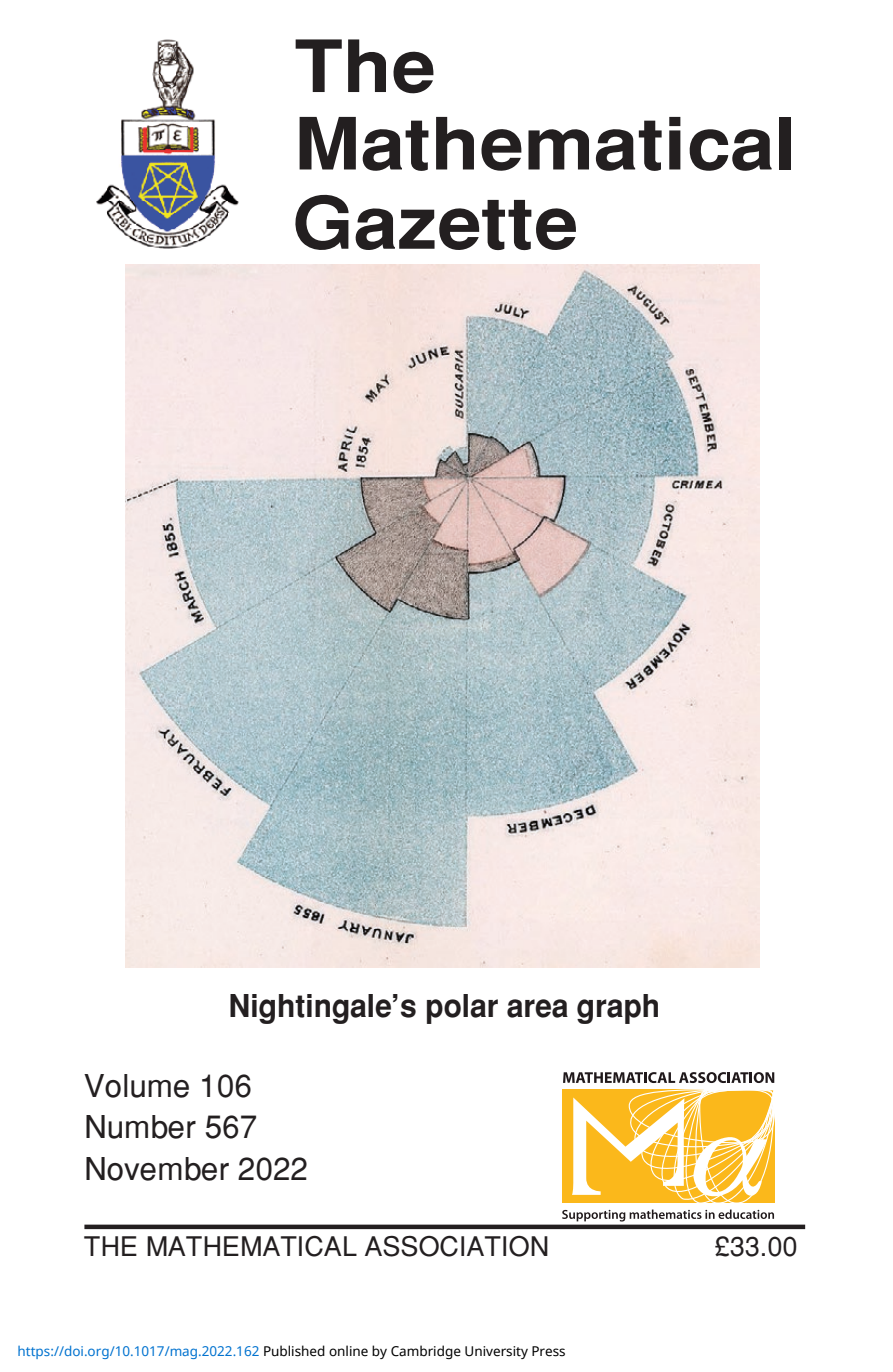
<style>
.page{position:relative;width:893px;height:1372px;background:#fff}
.page>*{position:absolute;margin:0;border:0;box-sizing:border-box;transform-origin:0 0}
.t1{font:700 72px/78.3px "Homerton";color:#231f20;scale:1.1 1}
.t2{font:500 31.5px/41.4px "Homerton";color:#231f20}
.t3{font:700 31.5px "Homerton";color:#231f20;scale:.95 1}
.t4{font:500 27px "Homerton";color:#231f20}
.t5{font:13.5px "Noto Sans";color:#000}
.s1{color:#0172cf}
</style>
<div class="page">
<img style="left:96px;top:39px;width:143px;height:210px">
<img style="left:126px;top:265px;width:633px;height:702px">
<svg style="left:563px;top:1072px;width:211px;height:10px"></svg>
<svg style="left:562px;top:1089px;width:213px;height:132px"></svg>
<svg style="left:84px;top:1224px;width:721px;height:4px;background:#454142"></svg>
<h1 class="t1" style="left:292px;top:30px;width:460px">The<br>Mathematical<br>Gazette</h1>
<h2 class="t3" style="left:229px;top:986px;width:455px">Nightingale’s polar area graph</h2>
<h2 class="t2" style="left:84px;top:1066px;width:226px">Volume 106<br>Number 567<br>November 2022</h2>
<h3 class="t4" style="left:84px;top:1230px;width:467px">THE MATHEMATICAL ASSOCIATION</h3>
<h3 class="t4" style="left:715px;top:1230px;width:84px">£33.00</h3>
<p class="t5" style="left:18px;top:1341px;width:550px"><span class="s1">https://doi.org/10.1017/mag.2022.162</span> Published online by Cambridge University Press</p>
</div>
